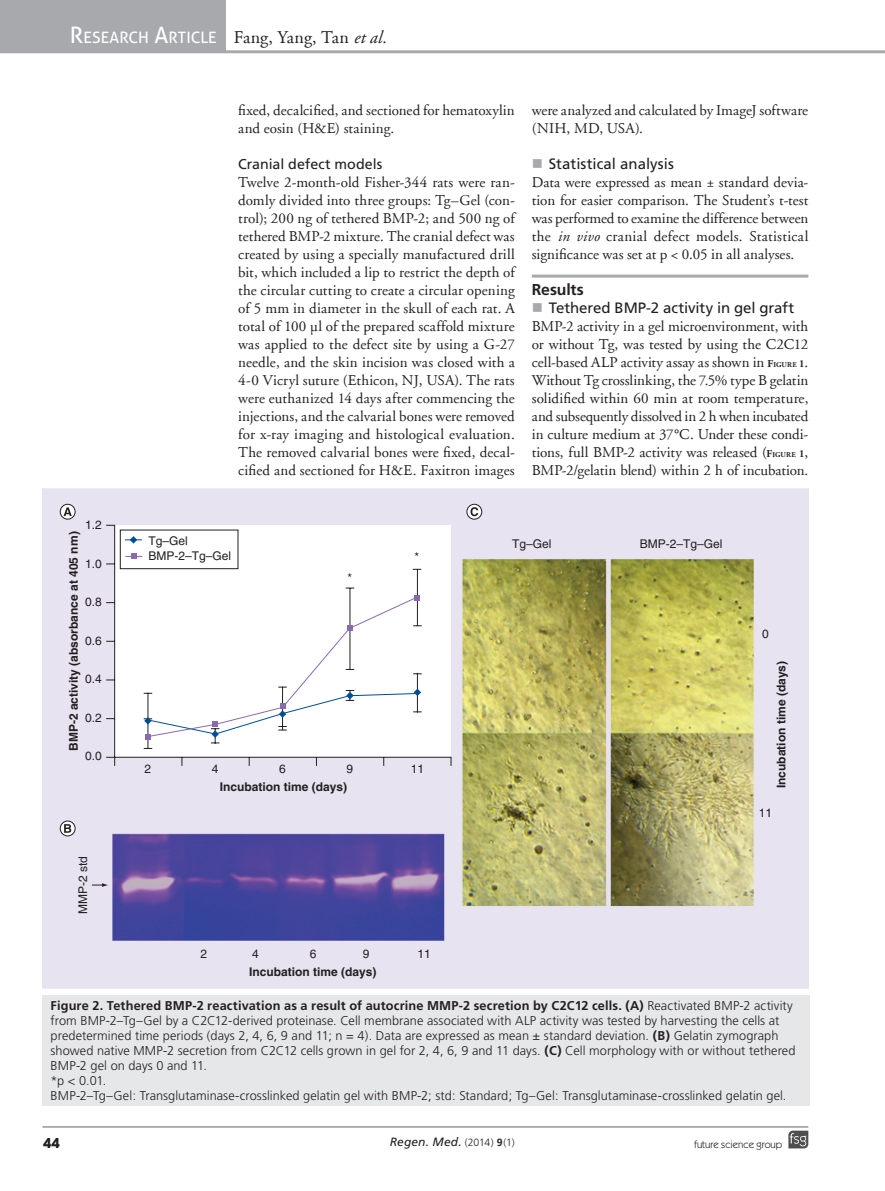
<style>
.page{position:relative;width:885px;height:1191px;background:#fff}
.page>*{position:absolute;margin:0;border:0;box-sizing:border-box;transform-origin:0 0}
.t1{font:15.75px "Aller";letter-spacing:.005em;color:#fff}
.crosshead1{font:700 15.75px "Frutiger";letter-spacing:-.01em;color:#231f20}
.bodyfirst{font:15px/18px "Adobe Garamond";letter-spacing:.005em;color:#231f20;text-align:justify}
.t2{font:15px "Frutiger";letter-spacing:-.005em;color:#231f20}
.crosshead3{font:14.25px "Frutiger";color:#231f20}
.t3{font:700 13.5px "Avant Garde";color:#231f20}
.figurecaption{font:300 12.75px/15px "Frutiger";letter-spacing:.005em;color:#231f20}
.t4{font:700 12px "Helvetica LT Std";color:#231f20}
.t5{font:12px/15.8px "Helvetica LT Std";color:#231f20}
.t6{font:italic 12px "Frutiger";letter-spacing:.015em;color:#231f20}
.t7{font:10.5px "Itc Kabel";color:#231f20}
.s1{font-size:22.5px}
.s2{font-family:"Adobe Garamond";font-size:18px;color:#231f20}
.s3{font-family:"Adobe Garamond";font-style:italic;font-size:18px;color:#231f20}
.s4{font-style:italic}
.s5{font-weight:700;font-size:10.5px}
.s6{font-weight:700;font-size:7.35px}
.s7{font-weight:700}
.s8{font-weight:300;font-style:normal;font-size:10.5px}
.s9{font-weight:700;font-style:normal;font-size:10.5px}
</style>
<div class="page">
<svg style="left:788px;top:1130px;width:20px;height:18px"></svg>
<div style="left:0;top:0;width:225px;height:51px;background:#a8a9ad"></div>
<hr style="left:0;top:50px;width:884px;height:3px;background:#a8a9ad">
<hr style="left:531px;top:275px;width:277px;height:3px;background:#a8a9ad">
<img style="left:42px;top:488px;width:766px;height:500px">
<svg style="left:105px;top:524px;width:347px;height:242px"></svg>
<hr style="left:349px;top:588px;width:1px;height:81px;background:#231f20">
<hr style="left:417px;top:569px;width:1px;height:57px;background:#231f20">
<svg style="left:239px;top:595px;width:182px;height:154px"></svg>
<svg style="left:60px;top:504px;width:15px;height:15px"></svg>
<div style="left:60px;top:504px;width:15px;height:15px;border:1px solid #231f20;border-radius:50%"></div>
<svg style="left:64px;top:507px;width:8px;height:9px"></svg>
<svg style="left:60px;top:821px;width:15px;height:15px"></svg>
<div style="left:60px;top:820px;width:15px;height:16px;border:1px solid #231f20;border-radius:50%"></div>
<svg style="left:64px;top:824px;width:7px;height:8px"></svg>
<svg style="left:467px;top:504px;width:14px;height:15px"></svg>
<div style="left:466px;top:504px;width:16px;height:15px;border:1px solid #231f20;border-radius:50%"></div>
<svg style="left:470px;top:507px;width:8px;height:9px"></svg>
<svg style="left:91px;top:529px;width:148px;height:356px"></svg>
<svg style="left:102px;top:883px;width:6px;height:4px"></svg>
<div style="left:42px;top:995px;width:767px;height:111px;background:#e6e7e9"></div>
<hr style="left:42px;top:1126px;width:766px;height:1px;background:#a8a9ad">
<p class="t1" style="left:70px;top:27px;width:318px"><span class="s1">R</span>ESEARCH <span class="s1">A</span>RTICLE <span class="s2">Fang, Yang, Tan</span> <span class="s3">et al.</span></p>
<p class="t5" style="left:85px;top:517px;width:18px">1.2</p>
<p class="bodyfirst" style="left:238px;top:101px;width:278px">fixed, decalcified, and sectioned for hematoxylin and eosin (H&amp;E) staining.</p>
<p class="crosshead3" style="left:238px;top:155px;width:145px">Cranial defect models</p>
<p class="bodyfirst" style="left:238px;top:173px;width:278px">Twelve 2‑month-old Fisher-344 rats were ran&shy;domly divided into three groups: Tg–Gel (con&shy;trol); 200 ng of tethered BMP‑2; and 500 ng of tethered BMP‑2 mixture. The cranial defect was created by using a specially manufactured drill bit, which included a lip to restrict the depth of the circular cutting to create a circular opening of 5 mm in diameter in the skull of each rat. A total of 100 µl of the prepared scaffold mixture was applied to the defect site by using a G-27 needle, and the skin incision was closed with a 4-0 Vicryl suture (Ethicon, NJ, USA). The rats were euthanized 14 days after commencing the injections, and the calvarial bones were removed for x‑ray imaging and histological evaluation.<br>The removed calvarial bones were fixed, decal&shy;cified and sectioned for H&amp;E. Faxitron images</p>
<p class="bodyfirst" style="left:531px;top:101px;width:278px">were analyzed and calculated by ImageJ software (NIH, MD, USA).</p>
<p class="t2" style="left:549px;top:154px;width:126px">Statistical analysis</p>
<p class="bodyfirst" style="left:531px;top:173px;width:278px">Data were expressed as mean ± standard devia&shy;tion for easier comparison. The Student’s t<span class="s4">-</span>test was performed to examine the difference between the <span class="s4">in vivo</span> cranial defect models. Statistical significance was set at p &lt; 0.05 in all analyses.</p>
<p class="crosshead1" style="left:531px;top:280px;width:53px">Results</p>
<p class="t2" style="left:549px;top:298px;width:247px">Tethered BMP‑2 activity in gel graft</p>
<p class="bodyfirst" style="left:531px;top:317px;width:278px">BMP‑2 activity in a gel microenvironment, with or without Tg, was tested by using the C2C12 cell-based ALP activity assay as shown in <span class="s5">F</span><span class="s6">IGURE</span> <span class="s5">1</span>.<br>Without Tg crosslinking, the 7.5% type B gelatin solidified within 60 min at room temperature, and subsequently dissolved in 2 h when incubated in culture medium at 37°C. Under these condi&shy;tions, full BMP‑2 activity was released (<span class="s5">F</span><span class="s6">IGURE</span> <span class="s5">1</span>, BMP‑2/gelatin blend) within 2 h of incubation.</p>
<p class="t4" style="left:66px;top:751px;width:221px;rotate:-90deg">BMP-2 activity (absorbance at 405 nm)</p>
<p class="t5" style="left:85px;top:555px;width:18px">1.0</p>
<p class="t5" style="left:85px;top:594px;width:18px">0.8</p>
<p class="t5" style="left:85px;top:632px;width:18px">0.6</p>
<p class="t5" style="left:85px;top:671px;width:18px">0.4</p>
<p class="t5" style="left:85px;top:710px;width:18px">0.2</p>
<p class="t5" style="left:85px;top:748px;width:18px">0.0</p>
<p class="t5" style="left:75px;top:914px;width:60px;rotate:-90deg">MMP-2 std</p>
<p class="t5" style="left:148px;top:532px;width:84px">Tg–Gel<br>BMP-2–Tg–Gel</p>
<p class="t5" style="left:347px;top:569px;width:6px">*</p>
<p class="t5" style="left:414px;top:549px;width:6px">*</p>
<p class="t5" style="left:145px;top:760px;width:8px">2</p>
<p class="t5" style="left:212px;top:760px;width:8px">4</p>
<p class="t5" style="left:279px;top:760px;width:8px">6</p>
<p class="t5" style="left:346px;top:760px;width:8px">9</p>
<p class="t5" style="left:410px;top:760px;width:15px">11</p>
<p class="t4" style="left:220px;top:779px;width:129px">Incubation time (days)</p>
<p class="t5" style="left:200px;top:946px;width:8px">2</p>
<p class="t5" style="left:252px;top:946px;width:8px">4</p>
<p class="t5" style="left:310px;top:946px;width:8px">6</p>
<p class="t5" style="left:363px;top:946px;width:8px">9</p>
<p class="t5" style="left:417px;top:946px;width:15px">11</p>
<p class="t4" style="left:249px;top:965px;width:129px">Incubation time (days)</p>
<p class="t5" style="left:512px;top:536px;width:41px">Tg–Gel</p>
<p class="t5" style="left:639px;top:536px;width:84px">BMP-2–Tg–Gel</p>
<p class="t5" style="left:762px;top:625px;width:8px">0</p>
<p class="t4" style="left:773px;top:788px;width:129px;rotate:-90deg">Incubation time (days)</p>
<p class="t5" style="left:758px;top:805px;width:15px">11</p>
<p class="figurecaption" style="left:51px;top:997px;width:746px"><span class="s7">Figure 2. Tethered BMP‑2 reactivation as a result of autocrine MMP‑2 secretion by C2C12 cells. (A)</span> Reactivated BMP‑2 activity from BMP‑2–Tg–Gel by a C2C12-derived proteinase. Cell membrane associated with ALP activity was tested by harvesting the cells at predetermined time periods (days 2, 4, 6, 9 and 11; n = 4). Data are expressed as mean ± standard deviation. <span class="s7">(B)</span> Gelatin zymograph showed native MMP‑2 secretion from C2C12 cells grown in gel for 2, 4, 6, 9 and 11 days. <span class="s7">(C)</span> Cell morphology with or without tethered BMP‑2 gel on days 0 and 11.<br>*p &lt; 0.01.<br>BMP‑2–Tg–Gel: Transglutaminase-crosslinked gelatin gel with BMP‑2; std: Standard; Tg–Gel: Transglutaminase-crosslinked gelatin gel.</p>
<p class="t3" style="left:43px;top:1134px;width:18px">44</p>
<p class="t6" style="left:389px;top:1135px;width:127px">Regen. Med. <span class="s8">(2014)</span> <span class="s9">9</span><span class="s8">(1)</span></p>
<p class="t7" style="left:694px;top:1138px;width:90px">future science group</p>
</div>
